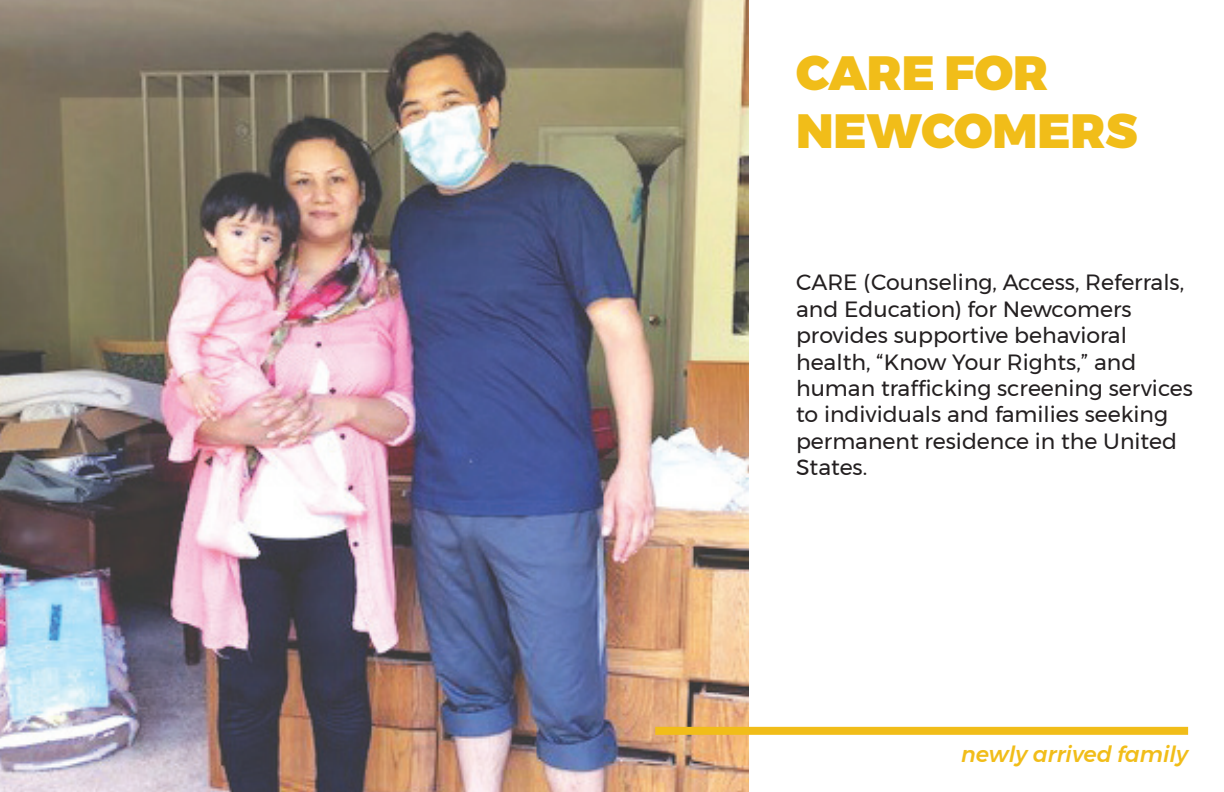
<style>
.page{position:relative;width:1224px;height:792px;background:#fff}
.page>*{position:absolute;margin:0;border:0;box-sizing:border-box;transform-origin:0 0}
.t1{font:900 48px/57.6px "Montserrat";color:#f1bd19}
.t2{font:22px/26.4px "Montserrat";color:#231f20}
.t3{font:italic 500 22px "Montserrat";color:#f1bd19}
</style>
<div class="page">
<img style="left:0;top:0;width:749px;height:792px">
<div style="left:655px;top:727px;width:533px;height:8px;background:#f1bd19"></div>
<h1 class="t1" style="left:796px;top:45px;width:343px">CARE FOR<br>NEWCOMERS</h1>
<p class="t2" style="left:796px;top:269px;width:398px">CARE (Counseling, Access, Referrals, and Education) for Newcomers provides supportive behavioral health, “Know Your Rights,” and human trafficking screening services to individuals and families seeking permanent residence in the United<br>States.</p>
<p class="t3" style="left:961px;top:737px;width:228px">newly arrived family</p>
</div>
